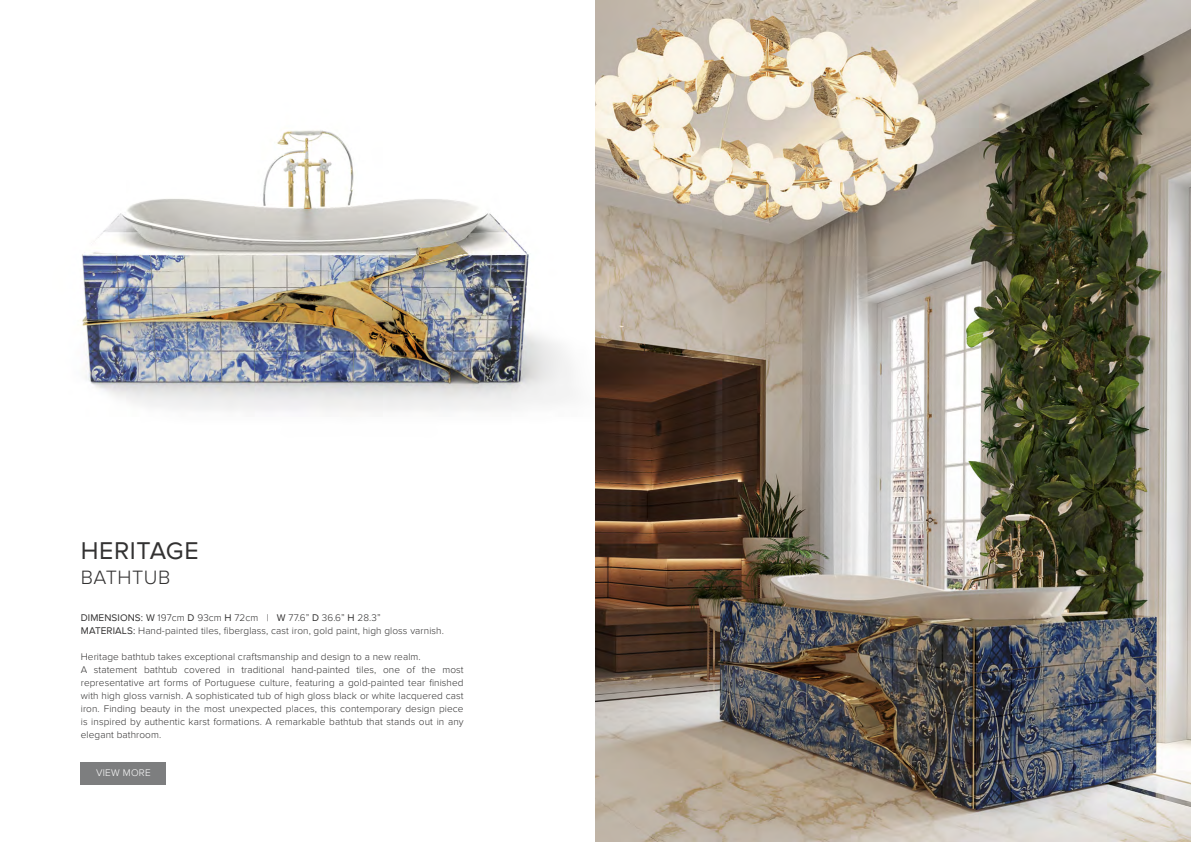
<style>
.page{position:relative;width:1191px;height:842px;background:#fff}
.page>*{position:absolute;margin:0;border:0;box-sizing:border-box;transform-origin:0 0}
.t1{font:25px "Proxima Nova";letter-spacing:.025em;color:#333232}
.t2{font:300 20px "Proxima Nova";letter-spacing:.025em;color:#333232}
.t3{font:300 10px/13px "Proxima Nova";letter-spacing:.01em;color:#333232}
.t4{font:300 10px "Proxima Nova";letter-spacing:.025em;color:#fff}
.s1{font-weight:400}
</style>
<div class="page">
<svg style="left:80px;top:130px;width:493px;height:655px"></svg>
<div style="left:81px;top:762px;width:85px;height:23px;background:#7d7e7f"></div>
<img style="left:595px;top:0;width:596px;height:842px">
<h1 class="t1" style="left:81px;top:536px;width:119px">HERITAGE</h1>
<h2 class="t2" style="left:81px;top:565px;width:91px">BATHTUB</h2>
<p class="t3" style="left:81px;top:611px;width:365px"><span class="s1">DIMENSIONS: W</span> 197cm <span class="s1">D</span> 93cm <span class="s1">H</span> 72cm | <span class="s1">W</span> 77.6” <span class="s1">D</span> 36.6” <span class="s1">H</span> 28.3”<br><span class="s1">MATERIALS:</span> Hand-painted tiles, fiberglass, cast iron, gold paint, high gloss varnish.</p>
<p class="t3" style="left:81px;top:650px;width:384px">Heritage bathtub takes exceptional craftsmanship and design to a new realm.<br>A statement bathtub covered in traditional hand-painted tiles, one of the most representative art forms of Portuguese culture, featuring a gold-painted tear finished with high gloss varnish. A sophisticated tub of high gloss black or white lacquered cast iron. Finding beauty in the most unexpected places, this contemporary design piece is inspired by authentic karst formations. A remarkable bathtub that stands out in any elegant bathroom.</p>
<p class="t4" style="left:96px;top:767px;width:56px">VIEW MORE</p>
</div>
